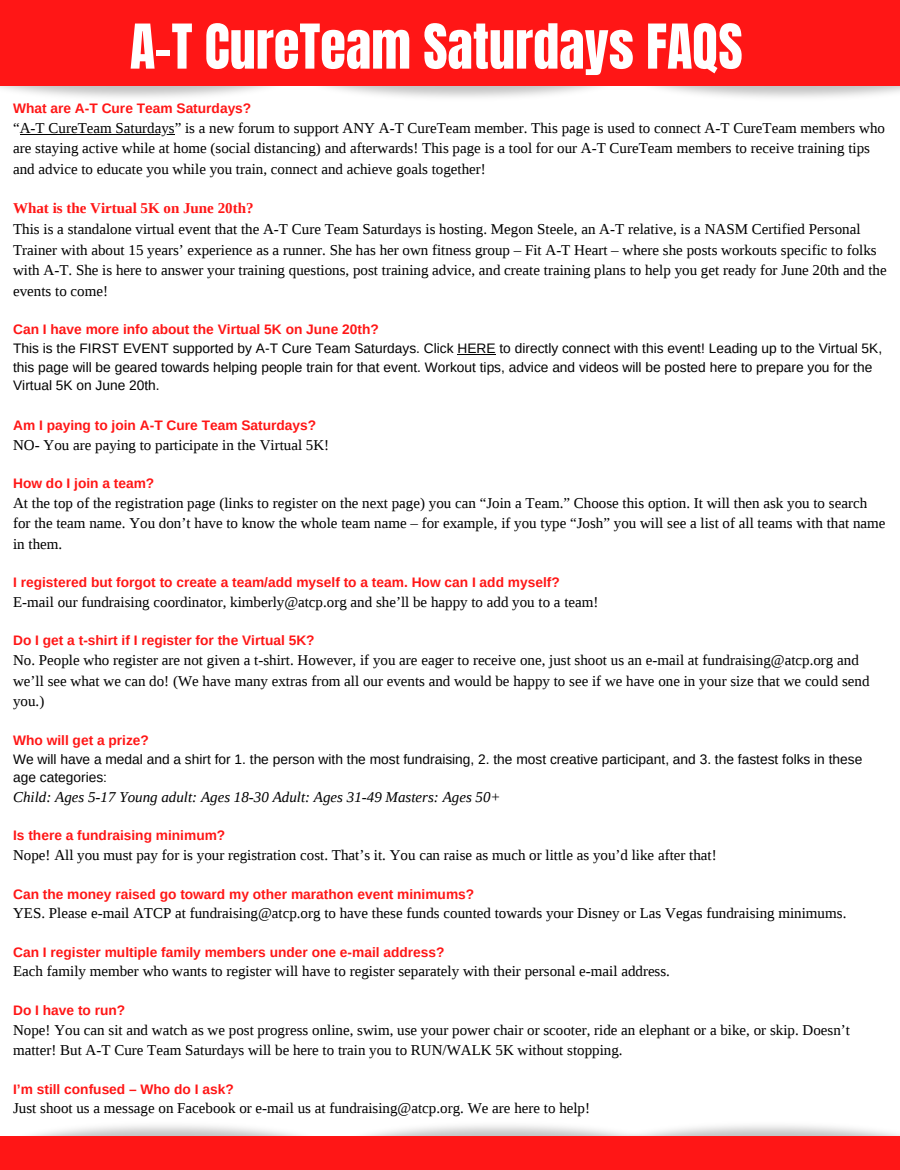
<style>
.page{position:relative;width:900px;height:1170px;background:#fff}
.page>*{position:absolute;margin:0;border:0;box-sizing:border-box;transform-origin:0 0}
.t1{font:52.5px "Anton";color:#fff}
.t2{font:15px/20.6px "Liberation Serif";color:#000}
.t3{font:italic 15px "Liberation Serif";color:#000}
.t4{font:700 15px "Liberation Serif";color:#ff1616}
.t5{font:700 13.75px "Arimo";color:#ff1616}
.t6{font:13.75px/18.8px "Arimo";color:#000}
</style>
<div class="page">
<div style="left:623px;top:0;width:277px;height:86px;background:#ff1616"></div>
<hr style="left:20px;top:134px;width:155px;height:1px;background:#000">
<hr style="left:458px;top:354px;width:38px;height:1px;background:#000">
<div style="left:0;top:0;width:301px;height:86px;background:#ff1616"></div>
<div style="left:294px;top:0;width:336px;height:86px;background:#ff1616"></div>
<div style="left:0;top:1136px;width:333px;height:34px;background:#ff1616"></div>
<div style="left:332px;top:1136px;width:336px;height:34px;background:#ff1616"></div>
<div style="left:601px;top:1136px;width:299px;height:34px;background:#ff1616"></div>
<h1 class="t1" style="left:130px;top:20px;width:614px">A-T CureTeam Saturdays FAQS</h1>
<p class="t5" style="left:13px;top:99px;width:240px">What are A-T Cure Team Saturdays?</p>
<p class="t2" style="left:13px;top:117px;width:873px">“A-T CureTeam Saturdays” is a new forum to support ANY A-T CureTeam member. This page is used to connect A-T CureTeam members who are staying active while at home (social distancing) and afterwards! This page is a tool for our A-T CureTeam members to receive training tips and advice to educate you while you train, connect and achieve goals together!</p>
<p class="t4" style="left:13px;top:198px;width:242px">What is the Virtual 5K on June 20th?</p>
<p class="t2" style="left:13px;top:218px;width:875px">This is a standalone virtual event that the A-T Cure Team Saturdays is hosting. Megon Steele, an A-T relative, is a NASM Certified Personal Trainer with about 15 years’ experience as a runner. She has her own fitness group – Fit A-T Heart – where she posts workouts specific to folks with A-T. She is here to answer your training questions, post training advice, and create training plans to help you get ready for June 20th and the events to come!</p>
<p class="t5" style="left:13px;top:320px;width:367px">Can I have more info about the Virtual 5K on June 20th?</p>
<p class="t6" style="left:13px;top:339px;width:871px">This is the FIRST EVENT supported by A-T Cure Team Saturdays. Click HERE to directly connect with this event! Leading up to the Virtual 5K, this page will be geared towards helping people train for that event. Workout tips, advice and videos will be posted here to prepare you for the<br>Virtual 5K on June 20th.</p>
<p class="t5" style="left:13px;top:416px;width:305px">Am I paying to join A-T Cure Team Saturdays?</p>
<p class="t2" style="left:13px;top:434px;width:318px">NO- You are paying to participate in the Virtual 5K!</p>
<p class="t5" style="left:13px;top:474px;width:143px">How do I join a team?</p>
<p class="t2" style="left:13px;top:492px;width:874px">At the top of the registration page (links to register on the next page) you can “Join a Team.” Choose this option. It will then ask you to search for the team name. You don’t have to know the whole team name – for example, if you type “Josh” you will see a list of all teams with that name in them.</p>
<p class="t5" style="left:13px;top:573px;width:548px">I registered but forgot to create a team/add myself to a team. How can I add myself?</p>
<p class="t2" style="left:13px;top:592px;width:587px">E-mail our fundraising coordinator, kimberly@atcp.org and she’ll be happy to add you to a team!</p>
<p class="t5" style="left:13px;top:631px;width:303px">Do I get a t-shirt if I register for the Virtual 5K?</p>
<p class="t2" style="left:13px;top:650px;width:858px">No. People who register are not given a t-shirt. However, if you are eager to receive one, just shoot us an e-mail at fundraising@atcp.org and we’ll see what we can do! (We have many extras from all our events and would be happy to see if we have one in your size that we could send you.)</p>
<p class="t5" style="left:13px;top:731px;width:137px">Who will get a prize?</p>
<p class="t6" style="left:13px;top:750px;width:851px">We will have a medal and a shirt for 1. the person with the most fundraising, 2. the most creative participant, and 3. the fastest folks in these age categories:</p>
<p class="t3" style="left:13px;top:787px;width:489px">Child: Ages 5-17 Young adult: Ages 18-30 Adult: Ages 31-49 Masters: Ages 50+</p>
<p class="t5" style="left:13px;top:826px;width:214px">Is there a fundraising minimum?</p>
<p class="t2" style="left:13px;top:845px;width:705px">Nope! All you must pay for is your registration cost. That’s it. You can raise as much or little as you’d like after that!</p>
<p class="t5" style="left:13px;top:884px;width:463px">Can the money raised go toward my other marathon event minimums?</p>
<p class="t2" style="left:13px;top:903px;width:835px">YES. Please e-mail ATCP at fundraising@atcp.org to have these funds counted towards your Disney or Las Vegas fundraising minimums.</p>
<p class="t5" style="left:13px;top:942px;width:433px">Can I register multiple family members under one e-mail address?</p>
<p class="t2" style="left:13px;top:961px;width:658px">Each family member who wants to register will have to register separately with their personal e-mail address.</p>
<p class="t5" style="left:13px;top:1001px;width:114px">Do I have to run?</p>
<p class="t2" style="left:13px;top:1019px;width:838px">Nope! You can sit and watch as we post progress online, swim, use your power chair or scooter, ride an elephant or a bike, or skip. Doesn’t matter! But A-T Cure Team Saturdays will be here to train you to RUN/WALK 5K without stopping.</p>
<p class="t5" style="left:13px;top:1079px;width:222px">I’m still confused – Who do I ask?</p>
<p class="t2" style="left:13px;top:1098px;width:579px">Just shoot us a message on Facebook or e-mail us at fundraising@atcp.org. We are here to help!</p>
</div>
